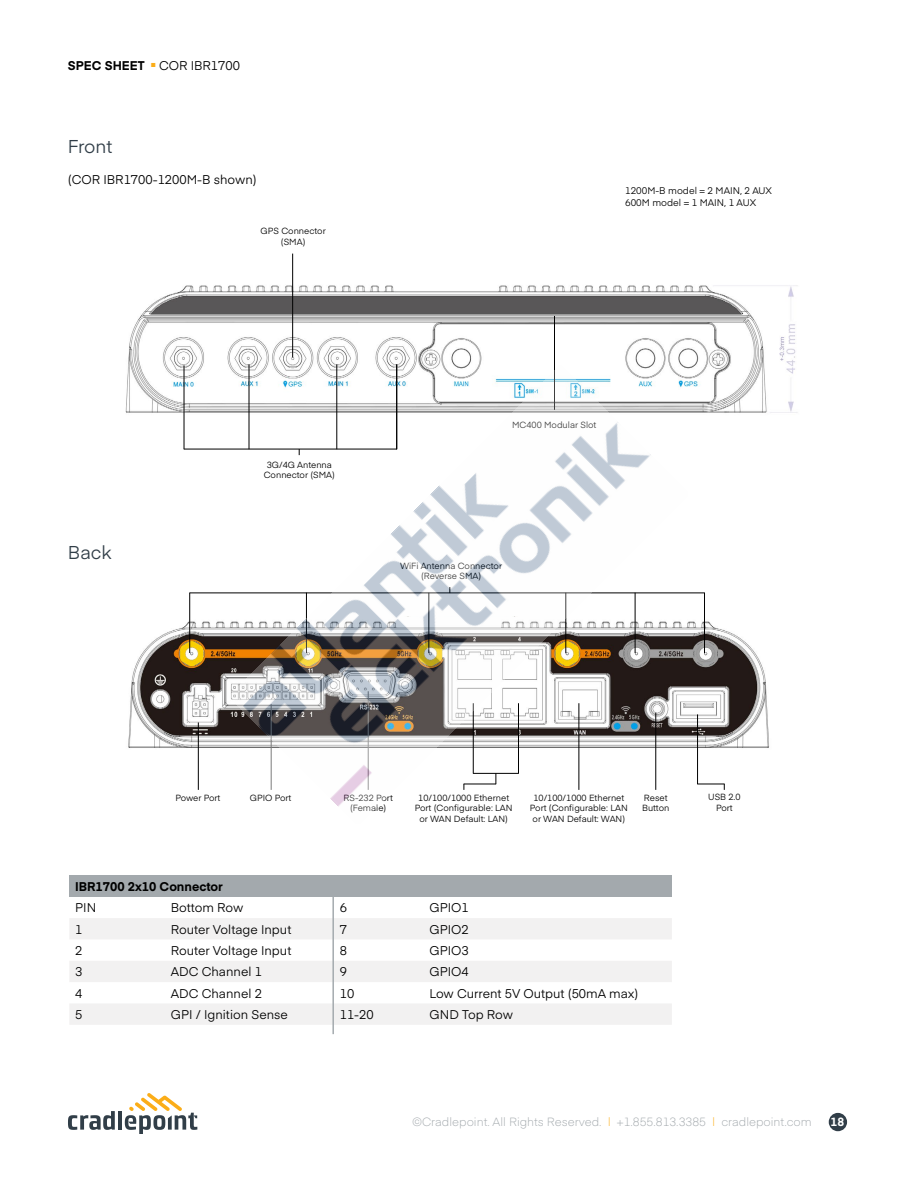
<style>
.page{position:relative;width:918px;height:1188px;background:#fff}
.page>*{position:absolute;margin:0;border:0;box-sizing:border-box;transform-origin:0 0}
.t1{font:18.3px "Eina 01";color:#313e48}
.t2{font:12.45px "Eina 01";color:#000}
.t3{font:700 12.45px "Eina 01";color:#000}
.t4{font:300 11.7px "Eina 01";color:#a3a9ad}
.t5{font:700 11.7px "Eina 01";color:#fff}
.t6{font:9.6px/11.7px "Eina 01";color:#000}
.t7{font:8.85px/10.5px "Eina 01";color:#000;text-align:center}
.s1{font-weight:700}
.s2{color:#fbad18}
</style>
<div class="page">
<div style="left:829px;top:1113px;width:18px;height:18px;background:#313e48;border-radius:50%"></div>
<svg style="left:68px;top:1111px;width:47px;height:19px"></svg>
<hr style="left:118px;top:1111px;width:4px;height:19px;background:#313e48">
<svg style="left:125px;top:1093px;width:72px;height:41px"></svg>
<img style="left:125px;top:264px;width:673px;height:170px">
<hr style="left:184px;top:365px;width:1px;height:84px;background:#000">
<hr style="left:292px;top:254px;width:1px;height:103px;background:#000">
<hr style="left:184px;top:449px;width:213px;height:1px;background:#000">
<hr style="left:337px;top:364px;width:1px;height:85px;background:#000">
<hr style="left:249px;top:364px;width:1px;height:85px;background:#000">
<hr style="left:397px;top:364px;width:1px;height:85px;background:#000">
<hr style="left:396px;top:364px;width:1px;height:85px;background:#000">
<hr style="left:554px;top:316px;width:1px;height:94px;background:#000">
<img style="left:128px;top:617px;width:641px;height:140px">
<hr style="left:697px;top:714px;width:1px;height:70px;background:#000">
<hr style="left:198px;top:722px;width:1px;height:68px;background:#000">
<hr style="left:190px;top:593px;width:515px;height:1px;background:#000">
<hr style="left:189px;top:593px;width:1px;height:60px;background:#000">
<hr style="left:704px;top:593px;width:1px;height:60px;background:#000">
<svg style="left:697px;top:784px;width:28px;height:6px"></svg>
<div style="left:69px;top:875px;width:603px;height:22px;background:#a3a9ad"></div>
<svg style="left:70px;top:918px;width:602px;height:107px;fill:#f2f1f1"></svg>
<hr style="left:332px;top:894px;width:2px;height:140px;background:#a3a9ad">
<img style="left:230px;top:365px;width:458px;height:442px">
<h2 class="t2" style="left:68px;top:57px;width:174px"><span class="s1">SPEC SHEET</span> <sup>■</sup> COR IBR1700</h2>
<h1 class="t1" style="left:68px;top:132px;width:46px">Front</h1>
<h2 class="t2" style="left:68px;top:170px;width:190px">(COR IBR1700-1200M-B shown)</h2>
<p class="t7" style="left:261px;top:225px;width:67px">GPS Connector (SMA)</p>
<p class="t6" style="left:625px;top:184px;width:148px">1200M-B model = 2 MAIN, 2 AUX<br>600M model = 1 MAIN, 1 AUX</p>
<h1 class="t1" style="left:68px;top:539px;width:45px">Back</h1>
<p class="t7" style="left:264px;top:459px;width:73px">3G/4G Antenna<br>Connector (SMA)</p>
<p class="t7" style="left:512px;top:419px;width:86px">MC400 Modular Slot</p>
<p class="t7" style="left:400px;top:560px;width:104px">WiFi Antenna Connector (Reverse SMA)</p>
<p class="t7" style="left:175px;top:792px;width:46px">Power Port</p>
<p class="t7" style="left:250px;top:792px;width:43px">GPIO Port</p>
<p class="t7" style="left:344px;top:792px;width:51px">RS-232 Port (Female)</p>
<p class="t7" style="left:415px;top:792px;width:99px">10/100/1000 Ethernet<br>Port (Configurable: LAN or WAN Default: LAN)</p>
<p class="t7" style="left:530px;top:792px;width:99px">10/100/1000 Ethernet<br>Port (Configurable: LAN or WAN Default: WAN)</p>
<p class="t7" style="left:642px;top:792px;width:29px;text-align:left">Reset<br>Button</p>
<p class="t7" style="left:708px;top:791px;width:34px">USB 2.0<br>Port</p>
<h2 class="t3" style="left:75px;top:877px;width:149px">IBR1700 2x10 Connector</h2>
<h2 class="t2" style="left:75px;top:898px;width:23px">PIN</h2>
<h2 class="t2" style="left:171px;top:898px;width:74px">Bottom Row</h2>
<h2 class="t2" style="left:340px;top:898px;width:9px">6</h2>
<h2 class="t2" style="left:430px;top:898px;width:41px">GPIO1</h2>
<h2 class="t2" style="left:75px;top:920px;width:9px">1</h2>
<h2 class="t2" style="left:171px;top:920px;width:122px">Router Voltage Input</h2>
<h2 class="t2" style="left:340px;top:920px;width:9px">7</h2>
<h2 class="t2" style="left:430px;top:920px;width:41px">GPIO2</h2>
<h2 class="t2" style="left:75px;top:941px;width:9px">2</h2>
<h2 class="t2" style="left:171px;top:941px;width:122px">Router Voltage Input</h2>
<h2 class="t2" style="left:340px;top:941px;width:9px">8</h2>
<h2 class="t2" style="left:430px;top:941px;width:41px">GPIO3</h2>
<h2 class="t2" style="left:75px;top:963px;width:9px">3</h2>
<h2 class="t2" style="left:171px;top:963px;width:93px">ADC Channel 1</h2>
<h2 class="t2" style="left:340px;top:963px;width:9px">9</h2>
<h2 class="t2" style="left:430px;top:963px;width:41px">GPIO4</h2>
<h2 class="t2" style="left:75px;top:984px;width:9px">4</h2>
<h2 class="t2" style="left:171px;top:984px;width:93px">ADC Channel 2</h2>
<h2 class="t2" style="left:340px;top:984px;width:16px">10</h2>
<h2 class="t2" style="left:430px;top:984px;width:210px">Low Current 5V Output (50mA max)</h2>
<h2 class="t2" style="left:75px;top:1005px;width:9px">5</h2>
<h2 class="t2" style="left:171px;top:1005px;width:119px">GPI / Ignition Sense</h2>
<h2 class="t2" style="left:340px;top:1005px;width:35px">11-20</h2>
<h2 class="t2" style="left:430px;top:1005px;width:85px">GND Top Row</h2>
<h3 class="t4" style="left:413px;top:1113px;width:401px">©Cradlepoint. All Rights Reserved. <span class="s2">|</span> +1.855.813.3385 <span class="s2">|</span> cradlepoint.com</h3>
<h3 class="t5" style="left:831px;top:1113px;width:15px">18</h3>
</div>
